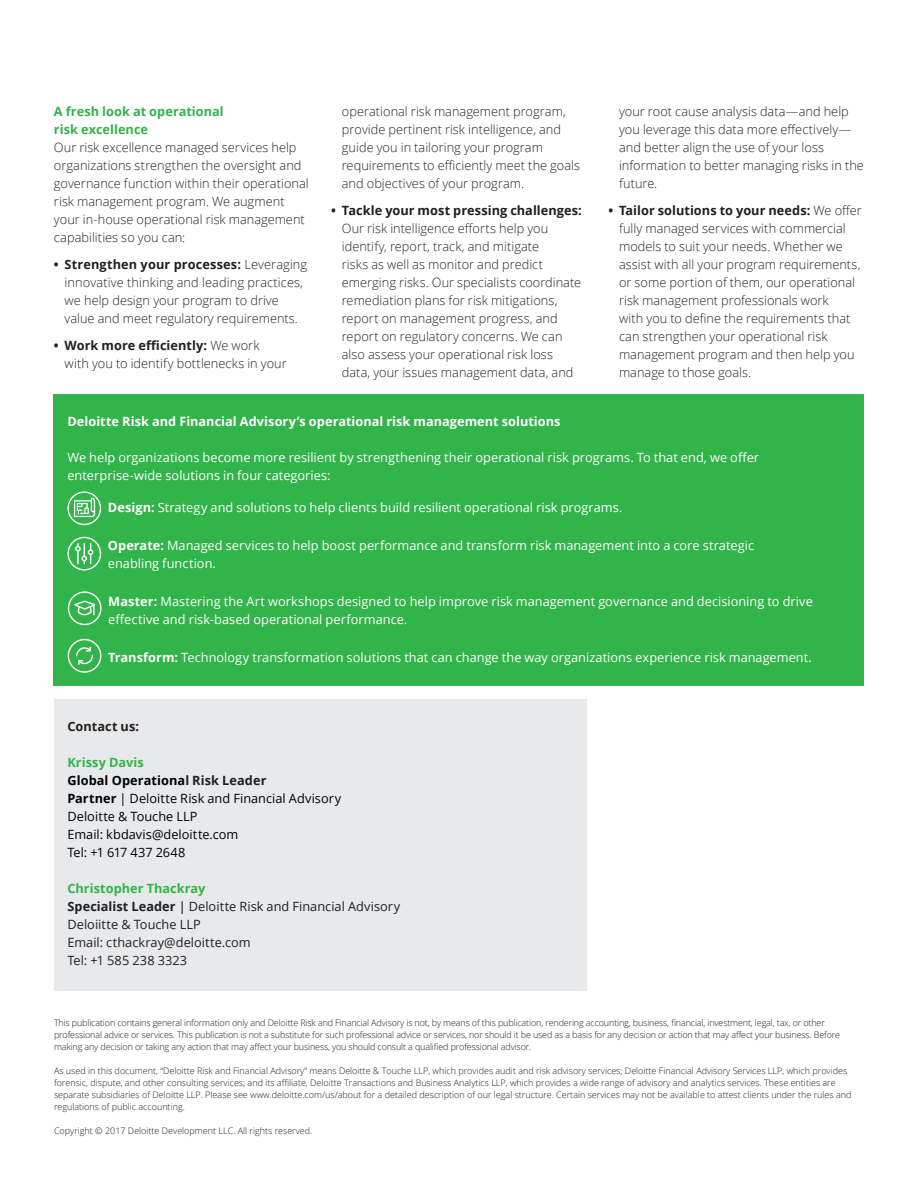
<style>
.page{position:relative;width:918px;height:1188px;background:#fff}
.page>*{position:absolute;margin:0;border:0;box-sizing:border-box;transform-origin:0 0}
.Body_copy__8_5_12pt{font:300 12.75px/18px "Open Sans";letter-spacing:.005em;color:#231f20}
.Body_copy__white_8_5{font:12.75px/18px "Open Sans";letter-spacing:.005em;color:#fff}
.Body_copy__8_5_12pt-2{font:12.75px/18px "Open Sans";letter-spacing:.005em;color:#010101}
.Body_copy__8_5_12pt-3{font:12.75px "Open Sans";letter-spacing:.005em;color:#231f20}
.Subhead__white_8_5_1{font:700 12.75px "Open Sans";color:#fff}
.Subhead_A__8_5_12pt{font:700 12.75px/18px "Open Sans";color:#31b44a}
.Subhead_B__8_5_12pt{font:700 12.75px "Open Sans";letter-spacing:.005em;color:#31b44a}
.Subhead_B__8_5_12pt-2{font:700 12.75px "Open Sans";letter-spacing:.005em;color:#231f20}
.Footer_copy{font:300 9px/12px "Open Sans";color:#231f20}
.s1{font-weight:700}
.s2{font-weight:700;color:#31b44a}
.s3{font-weight:700;color:#000}
.s4{font-weight:700;color:#231f20}
.s5{font-weight:600}
</style>
<div class="page">
<div style="left:54px;top:699px;width:533px;height:292px;background:#e7e9ea"></div>
<div style="left:54px;top:395px;width:810px;height:291px;background:#31b44a"></div>
<svg style="left:67px;top:491px;width:34px;height:34px"></svg>
<svg style="left:67px;top:537px;width:34px;height:34px"></svg>
<svg style="left:68px;top:591px;width:34px;height:34px"></svg>
<svg style="left:68px;top:639px;width:33px;height:34px"></svg>
<p class="Subhead_A__8_5_12pt" style="left:54px;top:102px;width:171px">A fresh look at operational risk excellence</p>
<p class="Body_copy__8_5_12pt" style="left:54px;top:138px;width:256px">Our risk excellence managed services help organizations strengthen the oversight and governance function within their operational risk management program. We augment your in-house operational risk management capabilities so you can:</p>
<p class="Body_copy__8_5_12pt" style="left:65px;top:255px;width:244px;text-indent:-11px"><span class="s1">• Strengthen your processes:</span> Leveraging innovative thinking and leading practices, we help design your program to drive value and meet regulatory requirements.</p>
<p class="Body_copy__8_5_12pt" style="left:65px;top:336px;width:224px;text-indent:-11px"><span class="s1">• Work more efficiently:</span> We work with you to identify bottlenecks in your</p>
<p class="Body_copy__8_5_12pt" style="left:342px;top:102px;width:240px">operational risk management program, provide pertinent risk intelligence, and guide you in tailoring your program requirements to efficiently meet the goals and objectives of your program.</p>
<p class="Body_copy__8_5_12pt" style="left:342px;top:201px;width:241px;text-indent:-11px"><span class="s1">• Tackle your most pressing challenges:<br></span>Our risk intelligence efforts help you identify, report, track, and mitigate<br>risks as well as monitor and predict emerging risks. Our specialists coordinate remediation plans for risk mitigations, report on management progress, and report on regulatory concerns. We can also assess your operational risk loss data, your issues management data, and</p>
<p class="Body_copy__8_5_12pt" style="left:619px;top:102px;width:246px">your root cause analysis data—and help you leverage this data more effectively— and better align the use of your loss information to better managing risks in the future.</p>
<p class="Body_copy__8_5_12pt" style="left:619px;top:201px;width:244px;text-indent:-11px"><span class="s1">• Tailor solutions to your needs:</span> We offer fully managed services with commercial models to suit your needs. Whether we assist with all your program requirements, or some portion of them, our operational risk management professionals work<br>with you to define the requirements that can strengthen your operational risk management program and then help you manage to those goals.</p>
<p class="Subhead__white_8_5_1" style="left:67px;top:412px;width:495px">Deloitte Risk and Financial Advisory’s operational risk management solutions</p>
<p class="Body_copy__white_8_5" style="left:67px;top:448px;width:693px">We help organizations become more resilient by strengthening their operational risk programs. To that end, we offer enterprise-wide solutions in four categories:</p>
<p class="Body_copy__white_8_5" style="left:108px;top:498px;width:516px"><span class="s1">Design:</span> Strategy and solutions to help clients build resilient operational risk programs.</p>
<p class="Body_copy__white_8_5" style="left:108px;top:536px;width:648px"><span class="s1">Operate:</span> Managed services to help boost performance and transform risk management into a core strategic enabling function.</p>
<p class="Body_copy__white_8_5" style="left:108px;top:592px;width:706px"><span class="s1">Master:</span> Mastering the Art workshops designed to help improve risk management governance and decisioning to drive effective and risk-based operational performance.</p>
<p class="Body_copy__white_8_5" style="left:108px;top:648px;width:705px"><span class="s1">Transform:</span> Technology transformation solutions that can change the way organizations experience risk management.</p>
<p class="Subhead_B__8_5_12pt-2" style="left:67px;top:717px;width:73px">Contact us:</p>
<p class="Body_copy__8_5_12pt-2" style="left:67px;top:753px;width:275px"><span class="s2">Krissy Davis<br></span><span class="s3">Global Operationa</span><span class="s4">l Risk Leader<br></span><span class="s1">Partner</span> | Deloitte Risk and Financial Advisory<br>Deloitte &amp; Touche LLP<br>Email: kbdavis@deloitte.com<br>Tel: +1 617 437 2648</p>
<p class="Subhead_B__8_5_12pt" style="left:67px;top:879px;width:140px">Christopher Thackray</p>
<p class="Body_copy__8_5_12pt-3" style="left:67px;top:898px;width:334px"><span class="s1">Specialist Leader</span> <span class="s5">|</span> Deloitte Risk and Financial Advisory</p>
<p class="Body_copy__8_5_12pt-3" style="left:67px;top:916px;width:135px">Deloiitte &amp; Touche LLP</p>
<p class="Body_copy__8_5_12pt-3" style="left:67px;top:934px;width:185px">Email: cthackray@deloitte.com</p>
<p class="Body_copy__8_5_12pt-3" style="left:67px;top:952px;width:121px">Tel: +1 585 238 3323</p>
<p class="Footer_copy" style="left:54px;top:1016px;width:788px">This publication contains general information only and Deloitte Risk and Financial Advisory is not, by means of this publication, rendering accounting, business, financial, investment, legal, tax, or other professional advice or services. This publication is not a substitute for such professional advice or services, nor should it be used as a basis for any decision or action that may affect your business. Before making any decision or taking any action that may affect your business, you should consult a qualified professional advisor.</p>
<p class="Footer_copy" style="left:54px;top:1064px;width:799px">As used in this document, “Deloitte Risk and Financial Advisory” means Deloitte &amp; Touche LLP, which provides audit and risk advisory services; Deloitte Financial Advisory Services LLP, which provides forensic, dispute, and other consulting services; and its affiliate, Deloitte Transactions and Business Analytics LLP, which provides a wide range of advisory and analytics services. These entities are separate subsidiaries of Deloitte LLP. Please see www.deloitte.com/us/about for a detailed description of our legal structure. Certain services may not be available to attest clients under the rules and regulations of public accounting.</p>
<p class="Footer_copy" style="left:54px;top:1124px;width:260px">Copyright © 2017 Deloitte Development LLC. All rights reserved.</p>
</div>
